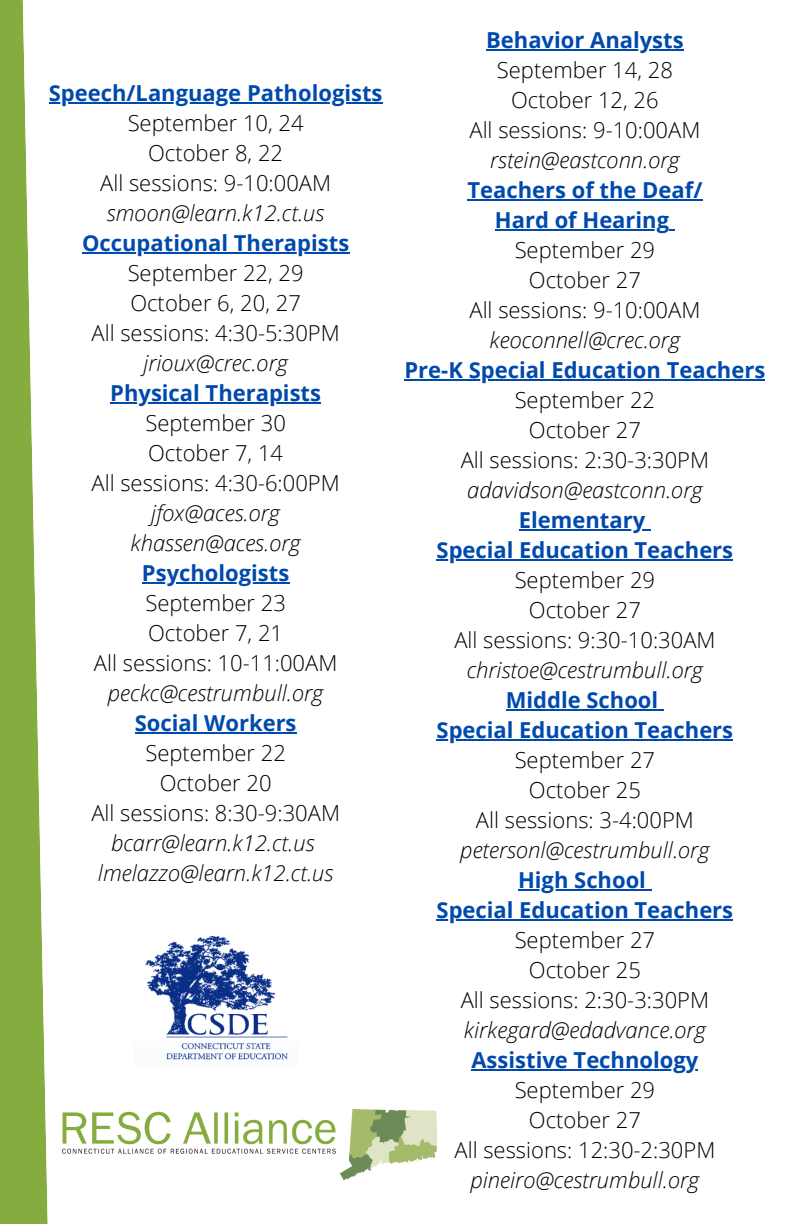
<style>
.page{position:relative;width:792px;height:1224px;background:#fff}
.page>*{position:absolute;margin:0;border:0;box-sizing:border-box;transform-origin:0 0}
.t1{font:300 22px "Open Sans";color:#000}
.t2{font:700 22px "Open Sans";color:#004aad}
.t3{font:italic 300 22px "Open Sans";color:#000}
</style>
<div class="page">
<hr style="left:49px;top:102px;width:334px;height:2px;background:#004aad">
<hr style="left:82px;top:252px;width:267px;height:2px;background:#004aad">
<hr style="left:110px;top:402px;width:211px;height:2px;background:#004aad">
<hr style="left:142px;top:582px;width:147px;height:2px;background:#004aad">
<hr style="left:135px;top:732px;width:162px;height:2px;background:#004aad">
<hr style="left:486px;top:49px;width:198px;height:2px;background:#004aad">
<hr style="left:467px;top:199px;width:235px;height:2px;background:#004aad">
<hr style="left:495px;top:229px;width:174px;height:2px;background:#004aad">
<svg style="left:669px;top:229px;width:6px;height:2px"></svg>
<hr style="left:405px;top:379px;width:360px;height:2px;background:#004aad">
<hr style="left:519px;top:529px;width:126px;height:2px;background:#004aad">
<svg style="left:645px;top:529px;width:6px;height:2px"></svg>
<hr style="left:437px;top:559px;width:296px;height:2px;background:#004aad">
<hr style="left:506px;top:709px;width:152px;height:2px;background:#004aad">
<svg style="left:658px;top:709px;width:6px;height:2px"></svg>
<hr style="left:437px;top:739px;width:296px;height:2px;background:#004aad">
<hr style="left:518px;top:889px;width:128px;height:2px;background:#004aad">
<svg style="left:646px;top:889px;width:6px;height:2px"></svg>
<hr style="left:437px;top:919px;width:296px;height:2px;background:#004aad">
<hr style="left:471px;top:1069px;width:227px;height:2px;background:#004aad">
<img style="left:145px;top:937px;width:143px;height:123px">
<img style="left:63px;top:1110px;width:373px;height:70px">
<svg style="left:0;top:0;width:48px;height:1224px;fill:#85ac3f"></svg>
<p class="t2" style="left:49px;top:78px;width:335px">Speech/Language Pathologists</p>
<p class="t1" style="left:128px;top:108px;width:178px">September 10, 24</p>
<p class="t1" style="left:148px;top:138px;width:136px">October 8, 22</p>
<p class="t1" style="left:100px;top:168px;width:232px">All sessions: 9-10:00AM</p>
<p class="t3" style="left:107px;top:198px;width:219px">smoon@learn.k12.ct.us</p>
<p class="t2" style="left:82px;top:228px;width:269px">Occupational Therapists</p>
<p class="t1" style="left:128px;top:258px;width:178px">September 22, 29</p>
<p class="t1" style="left:130px;top:288px;width:172px">October 6, 20, 27</p>
<p class="t1" style="left:92px;top:318px;width:250px">All sessions: 4:30-5:30PM</p>
<p class="t3" style="left:143px;top:348px;width:146px">jrioux@crec.org</p>
<p class="t2" style="left:110px;top:378px;width:212px">Physical Therapists</p>
<p class="t1" style="left:145px;top:408px;width:142px">September 30</p>
<p class="t1" style="left:148px;top:438px;width:136px">October 7, 14</p>
<p class="t1" style="left:92px;top:468px;width:250px">All sessions: 4:30-6:00PM</p>
<p class="t3" style="left:151px;top:498px;width:130px">jfox@aces.org</p>
<p class="t3" style="left:131px;top:528px;width:172px">khassen@aces.org</p>
<p class="t2" style="left:142px;top:558px;width:149px">Psychologists</p>
<p class="t1" style="left:145px;top:588px;width:142px">September 23</p>
<p class="t1" style="left:148px;top:618px;width:136px">October 7, 21</p>
<p class="t1" style="left:94px;top:648px;width:245px">All sessions: 10-11:00AM</p>
<p class="t3" style="left:108px;top:678px;width:217px">peckc@cestrumbull.org</p>
<p class="t2" style="left:135px;top:708px;width:163px">Social Workers</p>
<p class="t1" style="left:145px;top:738px;width:142px">September 22</p>
<p class="t1" style="left:160px;top:768px;width:113px">October 20</p>
<p class="t1" style="left:91px;top:798px;width:250px">All sessions: 8:30-9:30AM</p>
<p class="t3" style="left:111px;top:828px;width:205px">bcarr@learn.k12.ct.us</p>
<p class="t3" style="left:98px;top:858px;width:237px">lmelazzo@learn.k12.ct.us</p>
<p class="t2" style="left:486px;top:24px;width:199px">Behavior Analysts</p>
<p class="t1" style="left:497px;top:54px;width:178px">September 14, 28</p>
<p class="t1" style="left:511px;top:84px;width:149px">October 12, 26</p>
<p class="t1" style="left:469px;top:114px;width:232px">All sessions: 9-10:00AM</p>
<p class="t3" style="left:490px;top:144px;width:191px">rstein@eastconn.org</p>
<p class="t2" style="left:467px;top:174px;width:237px">Teachers of the Deaf/</p>
<p class="t2" style="left:495px;top:204px;width:176px">Hard of Hearing</p>
<p class="t1" style="left:515px;top:234px;width:142px">September 29</p>
<p class="t1" style="left:529px;top:264px;width:113px">October 27</p>
<p class="t1" style="left:469px;top:294px;width:232px">All sessions: 9-10:00AM</p>
<p class="t3" style="left:490px;top:324px;width:192px">keoconnell@crec.org</p>
<p class="t2" style="left:405px;top:354px;width:362px">Pre-K Special Education Teachers</p>
<p class="t1" style="left:515px;top:384px;width:142px">September 22</p>
<p class="t1" style="left:529px;top:414px;width:113px">October 27</p>
<p class="t1" style="left:461px;top:444px;width:250px">All sessions: 2:30-3:30PM</p>
<p class="t3" style="left:467px;top:474px;width:237px">adavidson@eastconn.org</p>
<p class="t2" style="left:519px;top:504px;width:128px">Elementary</p>
<p class="t2" style="left:437px;top:534px;width:298px">Special Education Teachers</p>
<p class="t1" style="left:515px;top:564px;width:142px">September 29</p>
<p class="t1" style="left:529px;top:594px;width:113px">October 27</p>
<p class="t1" style="left:454px;top:624px;width:263px">All sessions: 9:30-10:30AM</p>
<p class="t3" style="left:467px;top:654px;width:238px">christoe@cestrumbull.org</p>
<p class="t2" style="left:506px;top:684px;width:154px">Middle School</p>
<p class="t2" style="left:437px;top:714px;width:298px">Special Education Teachers</p>
<p class="t1" style="left:515px;top:744px;width:142px">September 27</p>
<p class="t1" style="left:529px;top:774px;width:113px">October 25</p>
<p class="t1" style="left:476px;top:804px;width:219px">All sessions: 3-4:00PM</p>
<p class="t3" style="left:460px;top:834px;width:251px">petersonl@cestrumbull.org</p>
<p class="t2" style="left:518px;top:864px;width:129px">High School</p>
<p class="t2" style="left:437px;top:894px;width:298px">Special Education Teachers</p>
<p class="t1" style="left:515px;top:924px;width:142px">September 27</p>
<p class="t1" style="left:529px;top:954px;width:113px">October 25</p>
<p class="t1" style="left:461px;top:984px;width:250px">All sessions: 2:30-3:30PM</p>
<p class="t3" style="left:464px;top:1014px;width:243px">kirkegard@edadvance.org</p>
<p class="t2" style="left:471px;top:1044px;width:228px">Assistive Technology</p>
<p class="t1" style="left:515px;top:1074px;width:142px">September 29</p>
<p class="t1" style="left:529px;top:1104px;width:113px">October 27</p>
<p class="t1" style="left:455px;top:1134px;width:262px">All sessions: 12:30-2:30PM</p>
<p class="t3" style="left:471px;top:1164px;width:230px">pineiro@cestrumbull.org</p>
</div>
